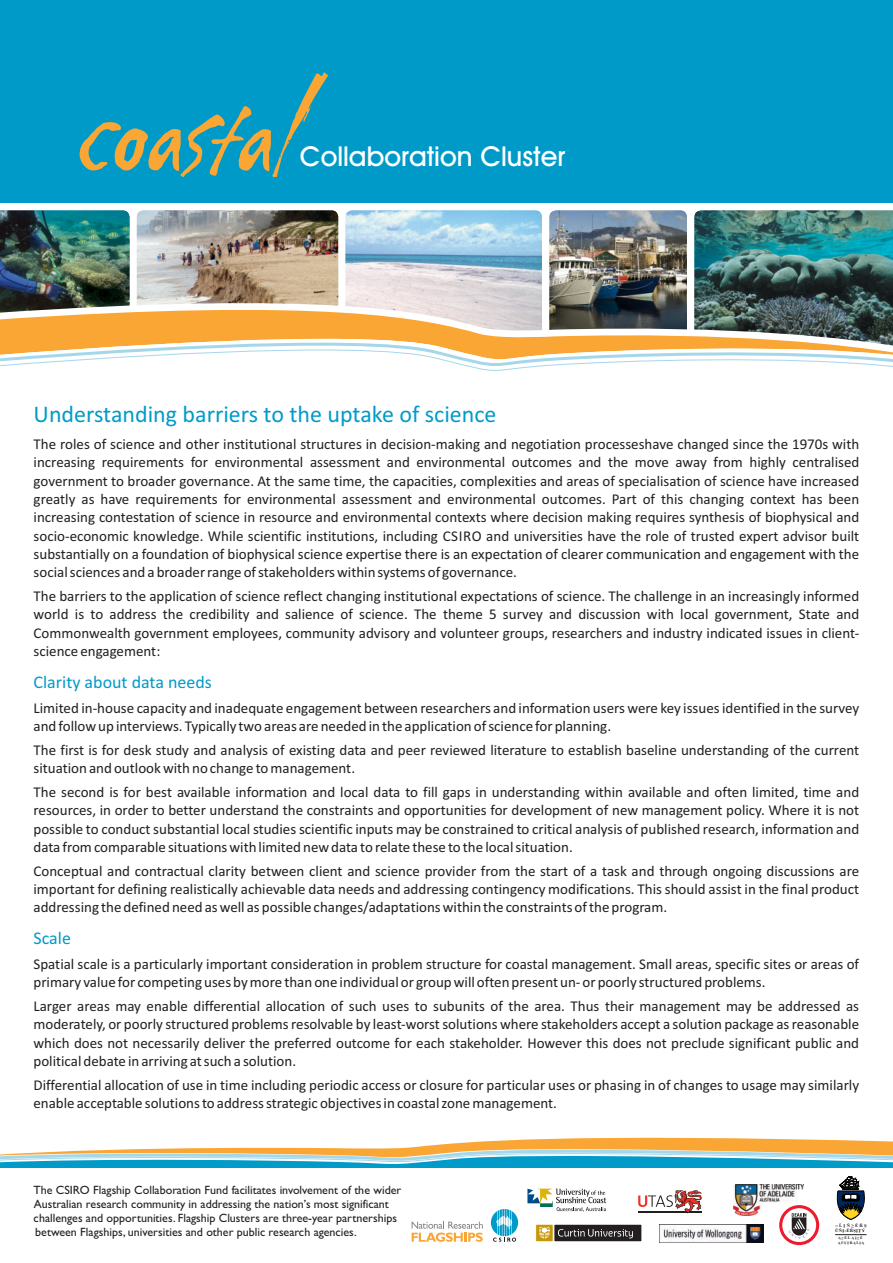
<style>
.page{position:relative;width:893px;height:1263px;background:#fff}
.page>*{position:absolute;margin:0;border:0;box-sizing:border-box;transform-origin:0 0}
.t1{font:500 27.45px "Avant Garde IT Cby BT";color:#fff}
.t2{font:24px "Calibri";color:#009bc9}
.t3{font:18px "Calibri";color:#009bc9}
.t4{font:15px/18.3px "Calibri";color:#231f20;text-align:justify}
.t5{font:12px/14px "Gill Sans";color:#231f20}
.t6{font:700 4.2px/5.6px "Times New Roman Special G2";letter-spacing:.05em;color:#231f20;scale:1.12 1}
.t7{font:700 3.45px/4.7px "Times New Roman Special G2";letter-spacing:.12em;color:#231f20;scale:1.12 1}
</style>
<div class="page">
<img style="left:346px;top:211px;width:196px;height:86px">
<img style="left:549px;top:211px;width:138px;height:86px">
<img style="left:694px;top:211px;width:199px;height:86px">
<img style="left:137px;top:210px;width:201px;height:87px">
<img style="left:0;top:210px;width:129px;height:87px">
<div style="left:0;top:0;width:893px;height:203px;background:#009ac8"></div>
<img style="left:0;top:297px;width:893px;height:30px">
<svg style="left:0;top:327px;width:893px;height:6px;fill:#faa634"></svg>
<svg style="left:0;top:333px;width:893px;height:38px"></svg>
<svg style="left:80px;top:72px;width:248px;height:105px"></svg>
<div style="left:779px;top:1205px;width:40px;height:40px;border:3px solid #ed1b2d;border-radius:50%"></div>
<svg style="left:0;top:1137px;width:893px;height:105px"></svg>
<h1 class="t1" style="left:300px;top:145px;width:267px">Collaboration Cluster</h1>
<h2 class="t2" style="left:34px;top:404px;width:464px">Understanding barriers to the uptake of science</h2>
<p class="t4" style="left:34px;top:436px;width:827px">The roles of science and other institutional structures in decision-making and negotiation processeshave changed since the 1970s with increasing requirements for environmental assessment and environmental outcomes and the move away from highly centralised government to broader governance. At the same time, the capacities, complexities and areas of specialisation of science have increased greatly as have requirements for environmental assessment and environmental outcomes. Part of this changing context has been increasing contestation of science in resource and environmental contexts where decision making requires synthesis of biophysical and socio-economic knowledge. While scientific institutions, including CSIRO and universities have the role of trusted expert advisor built substantially on a foundation of biophysical science expertise there is an expectation of clearer communication and engagement with the social sciences and a broader range of stakeholders within systems of governance.</p>
<p class="t4" style="left:34px;top:588px;width:827px">The barriers to the application of science reflect changing institutional expectations of science. The challenge in an increasingly informed world is to address the credibility and salience of science. The theme 5 survey and discussion with local government, State and Commonwealth government employees, community advisory and volunteer groups, researchers and industry indicated issues in client&shy;science engagement:</p>
<p class="t3" style="left:34px;top:674px;width:180px">Clarity about data needs</p>
<p class="t4" style="left:34px;top:700px;width:827px">Limited in-house capacity and inadequate engagement between researchers and information users were key issues identified in the survey and follow up interviews. Typically two areas are needed in the application of science for planning.</p>
<p class="t4" style="left:34px;top:742px;width:827px">The first is for desk study and analysis of existing data and peer reviewed literature to establish baseline understanding of the current situation and outlook with no change to management.</p>
<p class="t4" style="left:34px;top:784px;width:827px">The second is for best available information and local data to fill gaps in understanding within available and often limited, time and resources, in order to better understand the constraints and opportunities for development of new management policy. Where it is not possible to conduct substantial local studies scientific inputs may be constrained to critical analysis of published research, information and data from comparable situations with limited new data to relate these to the local situation.</p>
<p class="t4" style="left:34px;top:863px;width:827px">Conceptual and contractual clarity between client and science provider from the start of a task and through ongoing discussions are important for defining realistically achievable data needs and addressing contingency modifications. This should assist in the final product addressing the defined need as well as possible changes/adaptations within the constraints of the program.</p>
<p class="t3" style="left:34px;top:930px;width:39px">Scale</p>
<p class="t4" style="left:33px;top:956px;width:827px">Spatial scale is a particularly important consideration in problem structure for coastal management. Small areas, specific sites or areas of primary value for competing uses by more than one individual or group will often present un- or poorly structured problems.</p>
<p class="t4" style="left:33px;top:998px;width:827px">Larger areas may enable differential allocation of such uses to subunits of the area. Thus their management may be addressed as moderately, or poorly structured problems resolvable by least-worst solutions where stakeholders accept a solution package as reasonable which does not necessarily deliver the preferred outcome for each stakeholder. However this does not preclude significant public and political debate in arriving at such a solution.</p>
<p class="t4" style="left:33px;top:1077px;width:827px">Differential allocation of use in time including periodic access or closure for particular uses or phasing in of changes to usage may similarly enable acceptable solutions to address strategic objectives in coastal zone management.</p>
<p class="t5" style="left:34px;top:1184px;width:369px">The CSIRO Flagship Collaboration Fund facilitates involvement of the wider Australian research community in addressing the nation’s most significant challenges and opportunities. Flagship Clusters are three-year partnerships between Flagships, universities and other public research agencies.</p>
<p class="t6" style="left:835px;top:1223px;width:30px">FLINDERS<br>UNIVERSITY</p>
<p class="t7" style="left:838px;top:1236px;width:25px">ADELAIDE<br>AUSTRALIA</p>
</div>
